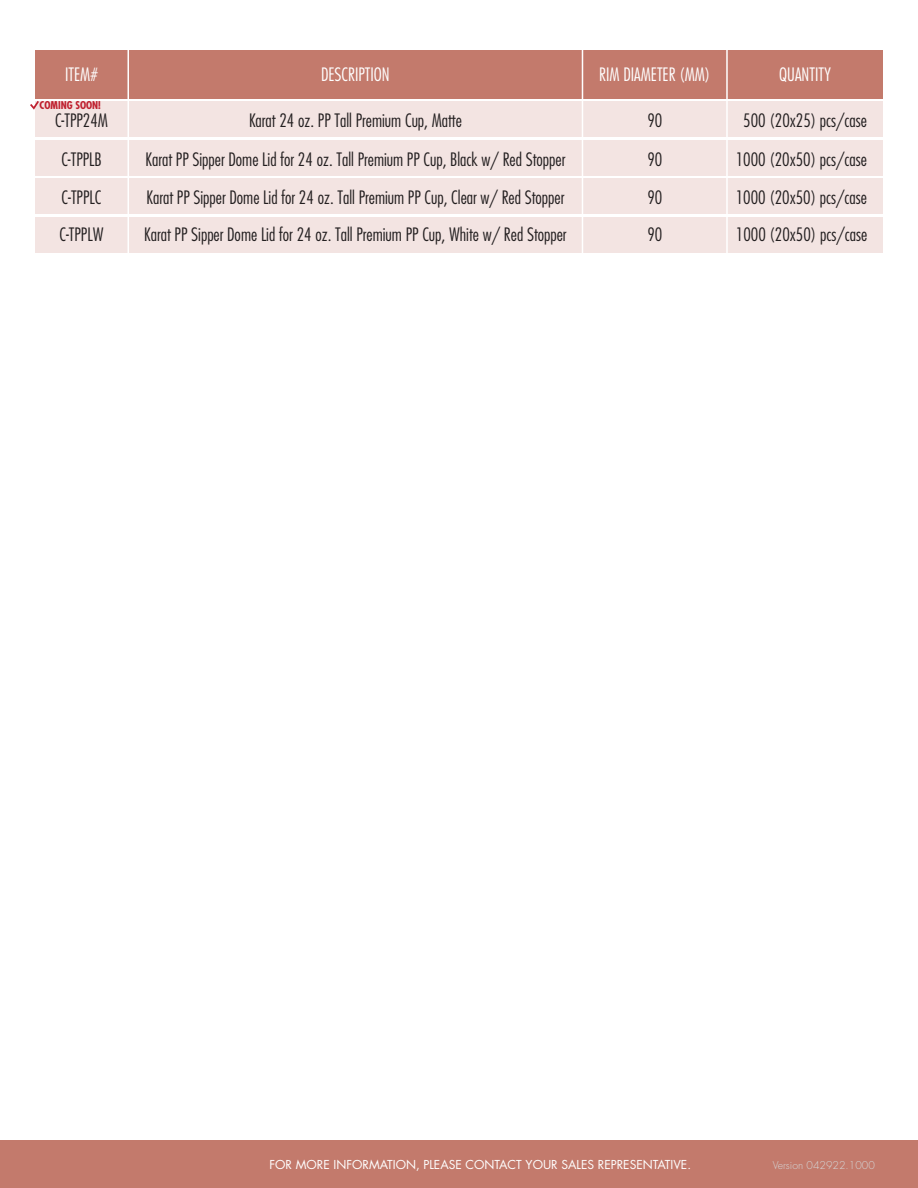
<style>
.page{position:relative;width:918px;height:1188px;background:#fff}
.page>*{position:absolute;margin:0;border:0;box-sizing:border-box;transform-origin:0 0}
.t1{font:300 condensed 18px/37.5px "Futura Std";color:#231f20}
.t2{font:300 condensed 18px "Futura Std";color:#fff}
.t3{font:12px "Futura Std";color:#fff}
.t4{font:300 10.5px "Futura Std";color:#d5d7d8}
.t5{font:700 condensed 10.5px "Futura Std";color:#bf202f}
</style>
<div class="page">
<div style="left:35px;top:102px;width:848px;height:35px;background:#f3e4e2"></div>
<div style="left:0;top:1140px;width:918px;height:48px;background:#c37a6c"></div>
<svg style="left:30px;top:101px;width:9px;height:9px"></svg>
<div style="left:35px;top:50px;width:848px;height:49px;background:#c37a6c"></div>
<div style="left:35px;top:140px;width:848px;height:36px;background:#f3e4e2"></div>
<div style="left:35px;top:179px;width:848px;height:35px;background:#f3e4e2"></div>
<div style="left:35px;top:217px;width:848px;height:36px;background:#f3e4e2"></div>
<hr style="left:128px;top:49px;width:1px;height:214px;background:#fff">
<hr style="left:582px;top:49px;width:1px;height:214px;background:#fff">
<hr style="left:726px;top:49px;width:2px;height:214px;background:#fff">
<p class="t2" style="left:65px;top:64px;width:34px">ITEM#</p>
<p class="t2" style="left:321px;top:64px;width:70px">DESCRIPTION</p>
<p class="t2" style="left:599px;top:64px;width:113px">RIM DIAMETER (MM)</p>
<p class="t2" style="left:779px;top:64px;width:53px">QUANTITY</p>
<p class="t1" style="left:55px;top:101px;width:54px">C-TPP24M</p>
<p class="t1" style="left:249px;top:101px;width:214px">Karat 24 oz. PP Tall Premium Cup, Matte</p>
<p class="t1" style="left:647px;top:102px;width:16px">90</p>
<p class="t1" style="left:743px;top:102px;width:125px">500 (20x25) pcs/case</p>
<p class="t1" style="left:61px;top:141px;width:42px">C-TPPLB</p>
<p class="t1" style="left:145px;top:141px;width:421px">Karat PP Sipper Dome Lid for 24 oz. Tall Premium PP Cup, Black w/ Red Stopper</p>
<p class="t1" style="left:62px;top:178px;width:41px">C-TPPLC</p>
<p class="t1" style="left:146px;top:178px;width:419px">Karat PP Sipper Dome Lid for 24 oz. Tall Premium PP Cup, Clear w/ Red Stopper</p>
<p class="t5" style="left:40px;top:99px;width:63px">COMING SOON!</p>
<p class="t1" style="left:736px;top:141px;width:133px">1000 (20x50) pcs/case<br>1000 (20x50) pcs/case</p>
<p class="t1" style="left:647px;top:141px;width:16px">90<br>90</p>
<p class="t1" style="left:59px;top:215px;width:46px">C-TPPLW</p>
<p class="t1" style="left:144px;top:215px;width:424px">Karat PP Sipper Dome Lid for 24 oz. Tall Premium PP Cup, White w/ Red Stopper</p>
<p class="t1" style="left:647px;top:215px;width:16px">90</p>
<p class="t1" style="left:736px;top:215px;width:133px">1000 (20x50) pcs/case</p>
<p class="t3" style="left:270px;top:1157px;width:423px">FOR MORE INFORMATION, PLEASE CONTACT YOUR SALES REPRESENTATIVE.</p>
<p class="t4" style="left:773px;top:1159px;width:104px">Version 042922.1000</p>
</div>
